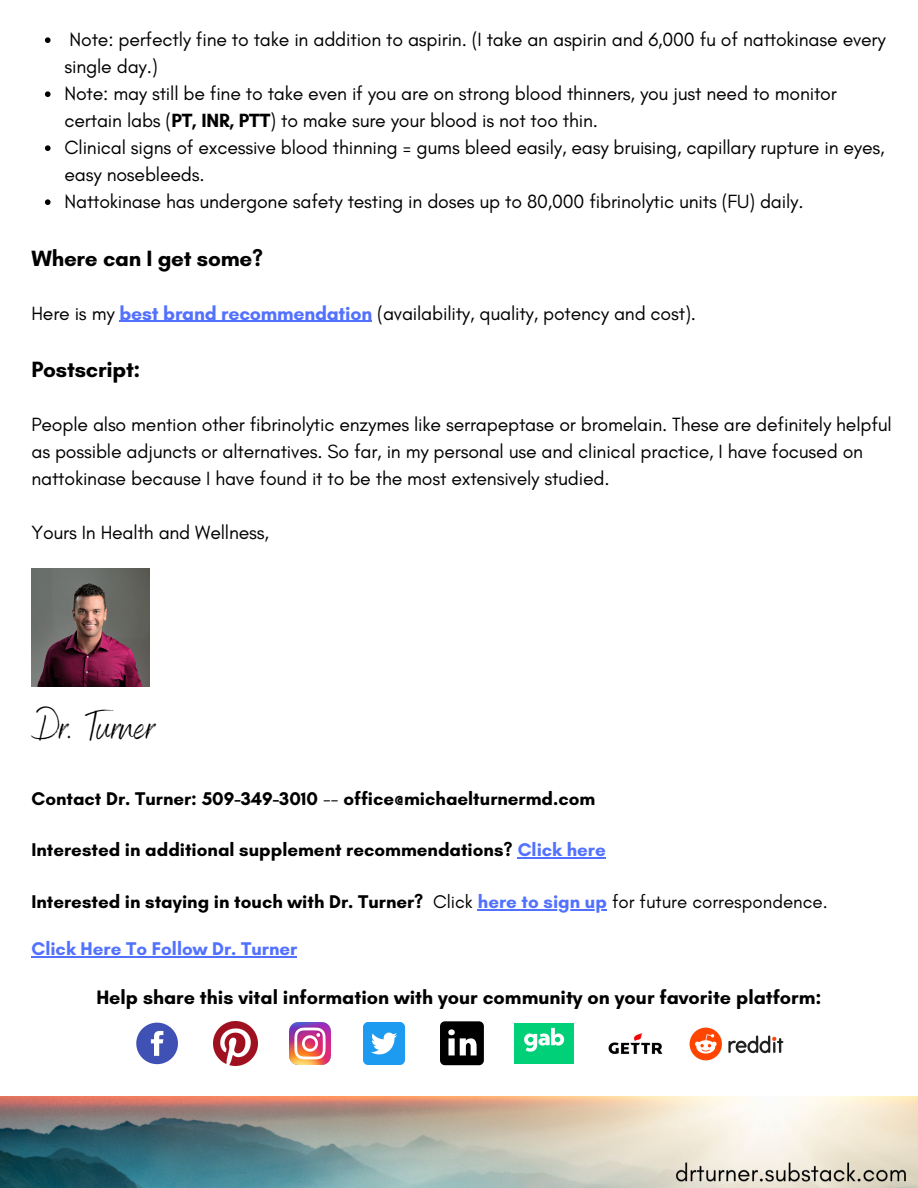
<style>
.page{position:relative;width:918px;height:1188px;background:#fff}
.page>*{position:absolute;margin:0;border:0;box-sizing:border-box;transform-origin:0 0}
.t1{font:40.5px "Benedict";color:#000}
.t2{font:700 22.5px "Glacial Indifference";letter-spacing:-.01em;color:#000}
.t3{font:700 19.8px "Glacial Indifference";color:#000}
.t4{font:19.5px/27px "Glacial Indifference";letter-spacing:-.01em;color:#000}
.t5{font:700 18.75px "Glacial Indifference";color:#000}
.t6{font:700 18.75px "Glacial Indifference";color:#5271ff}
.s1{font-weight:700}
.s2{font-weight:700;color:#5271ff}
.s3{font-weight:400}
.s4{color:#5271ff}
</style>
<div class="page">
<svg style="left:45px;top:37px;width:6px;height:6px"></svg>
<svg style="left:45px;top:91px;width:6px;height:6px"></svg>
<svg style="left:45px;top:145px;width:6px;height:6px"></svg>
<svg style="left:45px;top:199px;width:6px;height:6px"></svg>
<hr style="left:120px;top:321px;width:252px;height:1px;background:#5271ff">
<hr style="left:518px;top:858px;width:88px;height:1px;background:#5271ff">
<hr style="left:478px;top:909px;width:129px;height:1px;background:#5271ff">
<hr style="left:31px;top:957px;width:266px;height:1px;background:#5271ff">
<svg style="left:136px;top:1023px;width:42px;height:41px"></svg>
<img style="left:289px;top:1023px;width:42px;height:41px">
<img style="left:363px;top:1023px;width:42px;height:41px">
<svg style="left:440px;top:1021px;width:44px;height:44px"></svg>
<img style="left:515px;top:1023px;width:58px;height:41px">
<img style="left:608px;top:1033px;width:55px;height:21px">
<img style="left:690px;top:1027px;width:93px;height:34px">
<img style="left:213px;top:1022px;width:44px;height:44px">
<img style="left:31px;top:569px;width:119px;height:118px">
<img style="left:0;top:1096px;width:918px;height:92px">
<p class="t4" style="left:65px;top:26px;width:823px">Note: perfectly fine to take in addition to aspirin. (I take an aspirin and 6,000 fu of nattokinase every single day.)</p>
<p class="t4" style="left:65px;top:80px;width:774px">Note: may still be fine to take even if you are on strong blood thinners, you just need to monitor certain labs (<span class="s1">PT, INR, PTT</span>) to make sure your blood is not too thin.</p>
<p class="t4" style="left:65px;top:134px;width:822px">Clinical signs of excessive blood thinning = gums bleed easily, easy bruising, capillary rupture in eyes, easy nosebleeds.</p>
<p class="t4" style="left:65px;top:188px;width:740px">Nattokinase has undergone safety testing in doses up to 80,000 fibrinolytic units (FU) daily.</p>
<p class="t2" style="left:31px;top:244px;width:233px">Where can I get some?</p>
<p class="t4" style="left:31px;top:299px;width:666px">Here is my <span class="s2">best brand recommendation</span> (availability, quality, potency and cost).</p>
<p class="t2" style="left:31px;top:356px;width:111px">Postscript:</p>
<p class="t4" style="left:31px;top:411px;width:862px">People also mention other fibrinolytic enzymes like serrapeptase or bromelain. These are definitely helpful as possible adjuncts or alternatives. So far, in my personal use and clinical practice, I have focused on nattokinase because I have found it to be the most extensively studied.</p>
<p class="t4" style="left:31px;top:519px;width:239px">Yours In Health and Wellness,</p>
<p class="t1" style="left:31px;top:701px;width:125px">Dr. Turner</p>
<p class="t5" style="left:31px;top:787px;width:565px">Contact Dr. Turner: 509-349-3010 <span class="s3">--</span> office@michaelturnermd.com</p>
<p class="t5" style="left:31px;top:839px;width:576px">Interested in additional supplement recommendations? <span class="s4">Click here</span></p>
<p class="t5" style="left:31px;top:890px;width:798px">Interested in staying in touch with Dr. Turner? <span class="s3">Click</span> <span class="s4">here to sign up</span> <span class="s3">for future correspondence.</span></p>
<p class="t6" style="left:31px;top:938px;width:267px">Click Here To Follow Dr. Turner</p>
<p class="t3" style="left:96px;top:985px;width:727px">Help share this vital information with your community on your favorite platform:</p>
</div>
